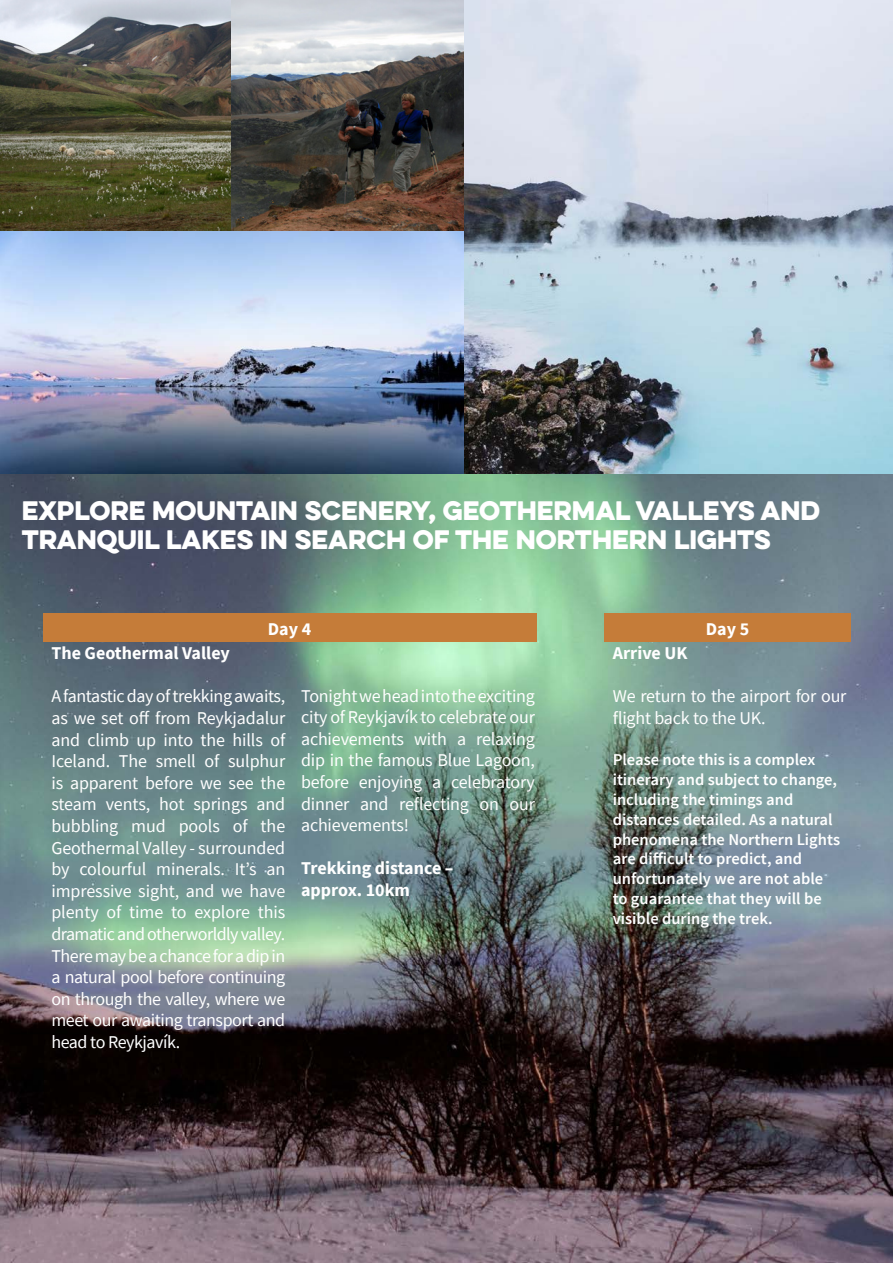
<style>
.page{position:relative;width:893px;height:1263px;background:#fff}
.page>*{position:absolute;margin:0;border:0;box-sizing:border-box;transform-origin:0 0}
.t1{font:24px/28.8px "Eveleth Clean";color:#fff}
.t2{font:18px/21.6px "Source Sans Pro";letter-spacing:-.01em;color:#fff;text-align:justify}
.t3{font:700 18px/21.6px "Source Sans Pro";color:#fff}
.t4{font:600 16.5px/19.8px "Source Sans Pro";color:#fff}
</style>
<div class="page">
<img style="left:0;top:474px;width:893px;height:789px">
<img style="left:0;top:0;width:457px;height:474px">
<img style="left:457px;top:0;width:436px;height:474px">
<svg style="left:232px;top:0;width:231px;height:231px;background:#706b67"></svg>
<div style="left:604px;top:614px;width:247px;height:28px;background:#c57c39"></div>
<div style="left:43px;top:614px;width:493px;height:28px;background:#c57c39"></div>
<p class="t1" style="left:22px;top:495px;width:800px">EXPLORE MOUNTAIN SCENERY, GEOTHERMAL VALLEYS AND<br>TRANQUIL LAKES IN SEARCH OF THE NORTHERN LIGHTS</p>
<p class="t3" style="left:268px;top:618px;width:45px">Day 4</p>
<p class="t3" style="left:51px;top:642px;width:180px">The Geothermal Valley</p>
<p class="t2" style="left:51px;top:685px;width:235px">A fantastic day of trekking awaits, as we set off from Reykjadalur and climb up into the hills of Iceland. The smell of sulphur is apparent before we see the steam vents, hot springs and bubbling mud pools of the Geothermal Valley - surrounded by colourful minerals. It’s an impressive sight, and we have plenty of time to explore this dramatic and otherworldly valley.<br>There may be a chance for a dip in a natural pool before continuing on through the valley, where we meet our awaiting transport and head to Reykjavík.</p>
<p class="t2" style="left:301px;top:685px;width:235px">Tonight we head into the exciting city of Reykjavík to celebrate our achievements with a relaxing dip in the famous Blue Lagoon, before enjoying a celebratory dinner and reflecting on our achievements!</p>
<p class="t3" style="left:301px;top:857px;width:154px">Trekking distance – approx. 10km</p>
<p class="t3" style="left:706px;top:618px;width:45px">Day 5</p>
<p class="t3" style="left:613px;top:642px;width:76px">Arrive UK</p>
<p class="t2" style="left:613px;top:685px;width:235px">We return to the airport for our flight back to the UK.</p>
<p class="t4" style="left:613px;top:750px;width:229px">Please note this is a complex itinerary and subject to change, including the timings and distances detailed. As a natural phenomena the Northern Lights are difficult to predict, and unfortunately we are not able to guarantee that they will be visible during the trek.</p>
</div>
